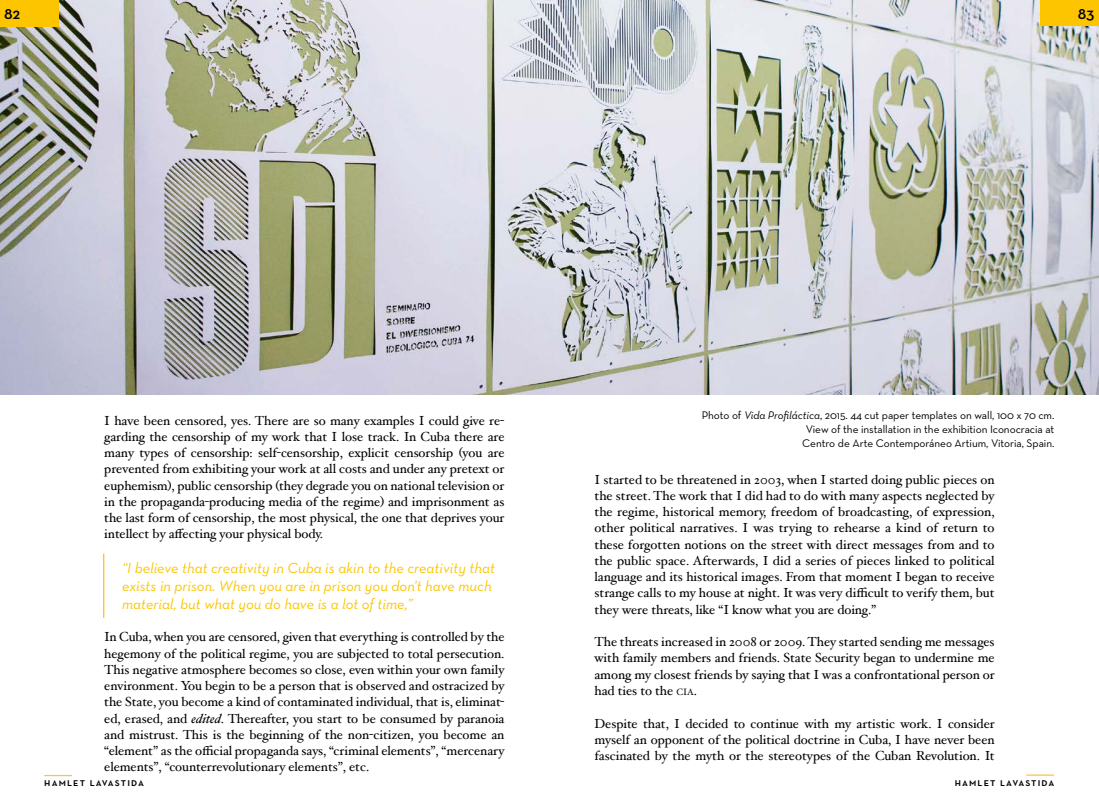
<style>
.page{position:relative;width:1099px;height:812px;background:#fff}
.page>*{position:absolute;margin:0;border:0;box-sizing:border-box;transform-origin:0 0}
.t1{font:600 16.25px "Neutraface Text";color:#000}
.CitaAmarilla{font:italic 15px/18px "Neutra Text";color:#fdc500}
.txt{font:13.12px/16.2px "Hoefler Text";letter-spacing:-.005em;color:#000;text-align:justify}
.Estilo_de_párrafo_1{font:11.25px/13.8px "Neutraface Text";letter-spacing:-.005em;color:#000;text-align:right}
.t2{font:600 11.25px "Neutraface Text";letter-spacing:.1em;color:#000}
.s1{font-style:italic}
.s2{font-size:9.12px}
</style>
<div class="page">
<img style="left:0;top:0;width:1098px;height:395px">
<div style="left:0;top:0;width:58px;height:27px;background:#fdc500"></div>
<hr style="left:44px;top:774px;width:28px;height:2px;background:#f6c542">
<hr style="left:103px;top:553px;width:1px;height:64px;background:#fdc500">
<div style="left:1040px;top:0;width:58px;height:26px;background:#fdc500"></div>
<svg style="left:1026px;top:774px;width:27px;height:1px"></svg>
<p class="t1" style="left:4px;top:3px;width:18px">82</p>
<p class="t1" style="left:1077px;top:3px;width:18px">83</p>
<p class="txt" style="left:104px;top:412px;width:401px">I have been censored, yes. There are so many examples I could give re&shy;garding the censorship of my work that I lose track. In Cuba there are many types of censorship: self-censorship, explicit censorship (you are prevented from exhibiting your work at all costs and under any pretext or euphemism), public censorship (they degrade you on national television or in the propaganda-producing media of the regime) and imprisonment as the last form of censorship, the most physical, the one that deprives your intellect by affecting your physical body.</p>
<p class="CitaAmarilla" style="left:122px;top:558px;width:374px">“I believe that creativity in Cuba is akin to the creativity that exists in prison. When you are in prison you don’t have much material, but what you do have is a lot of time,”</p>
<p class="txt" style="left:104px;top:628px;width:401px">In Cuba, when you are censored, given that everything is controlled by the hegemony of the political regime, you are subjected to total persecution.<br>This negative atmosphere becomes so close, even within your own family environment. You begin to be a person that is observed and ostracized by the State, you become a kind of contaminated individual, that is, eliminat&shy;ed, erased, and <span class="s1">edited</span>. Thereafter, you start to be consumed by paranoia and mistrust. This is the beginning of the non-citizen, you become an “element” as the official propaganda says, “criminal elements”, “mercenary elements”, “counterrevolutionary elements”, etc.</p>
<p class="t2" style="left:44px;top:775px;width:101px">hamlet lavastida</p>
<p class="Estilo_de_párrafo_1" style="left:701px;top:408px;width:354px">Photo of <span class="s1">Vida Profiláctica</span>, 2015. 44 cut paper templates on wall, 100 x 70 cm.<br>View of the installation in the exhibition Iconocracia at<br>Centro de Arte Contemporáneo Artium, Vitoria, Spain.</p>
<p class="txt" style="left:594px;top:471px;width:401px">I started to be threatened in 2003, when I started doing public pieces on the street. The work that I did had to do with many aspects neglected by the regime, historical memory, freedom of broadcasting, of expression, other political narratives. I was trying to rehearse a kind of return to these forgotten notions on the street with direct messages from and to the public space. Afterwards, I did a series of pieces linked to political language and its historical images. From that moment I began to receive strange calls to my house at night. It was very difficult to verify them, but they were threats, like “I know what you are doing.”</p>
<p class="txt" style="left:594px;top:633px;width:401px">The threats increased in 2008 or 2009. They started sending me messages with family members and friends. State Security began to undermine me among my closest friends by saying that I was a confrontational person or had ties to the <span class="s2">cia</span>.</p>
<p class="txt" style="left:594px;top:714px;width:401px">Despite that, I decided to continue with my artistic work. I consider myself an opponent of the political doctrine in Cuba, I have never been fascinated by the myth or the stereotypes of the Cuban Revolution. It</p>
<p class="t2" style="left:954px;top:774px;width:101px">hamlet lavastida</p>
</div>
